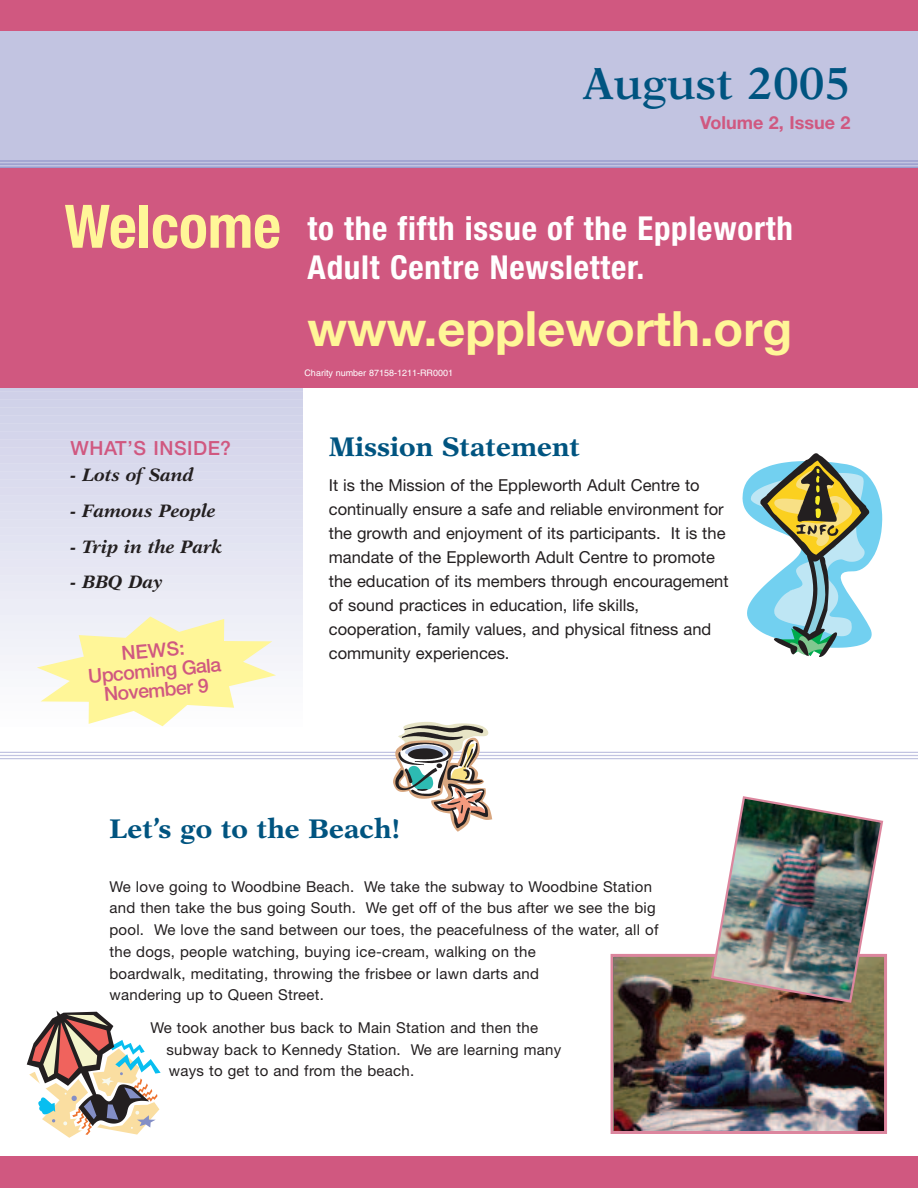
<style>
.page{position:relative;width:918px;height:1188px;background:#fff}
.page>*{position:absolute;margin:0;border:0;box-sizing:border-box;transform-origin:0 0}
.t1{font:700 condensed 60px "Helvetica Neue";color:#fff698}
.t2{font:700 48.75px "Helvetica Neue";color:#fff698}
.t3{font:600 45px "New Aster";color:#005480}
.t4{font:700 condensed 33px/39.3px "Helvetica Neue";letter-spacing:.025em;color:#fff}
.t5{font:700 27px "New Aster";color:#005480}
.t6{font:500 19.5px/19.8px "Helvetica Neue";letter-spacing:.03em;color:#d05880;text-align:center}
.t7{font:italic 700 18px "New Aster";color:#231f20}
.t8{font:700 18px "Helvetica Neue";color:#d05880}
.t9{font:16.5px/24px "Helvetica Neue";color:#231f20}
.t10{font:15px/21.8px "Helvetica Neue";letter-spacing:.015em;color:#231f20}
.t11{font:9px "Helvetica";color:#fff}
</style>
<div class="page">
<div style="left:0;top:384px;width:303px;height:7px;background:#cecfe8"></div>
<div style="left:0;top:392px;width:303px;height:7px;background:#cfd0e8"></div>
<div style="left:0;top:400px;width:303px;height:7px;background:#d0d2e9"></div>
<div style="left:0;top:408px;width:303px;height:7px;background:#d1d3e9"></div>
<div style="left:0;top:416px;width:303px;height:7px;background:#d2d4ea"></div>
<div style="left:0;top:424px;width:303px;height:7px;background:#d3d5ea"></div>
<div style="left:0;top:432px;width:303px;height:7px;background:#d4d5eb"></div>
<div style="left:0;top:440px;width:303px;height:7px;background:#d6d6eb"></div>
<div style="left:0;top:448px;width:303px;height:7px;background:#d7d7ec"></div>
<div style="left:0;top:456px;width:303px;height:6px;background:#d8d8ec"></div>
<div style="left:0;top:464px;width:303px;height:6px;background:#d9daed"></div>
<div style="left:0;top:472px;width:303px;height:6px;background:#dadbee"></div>
<div style="left:0;top:480px;width:303px;height:6px;background:#dbdcee"></div>
<div style="left:0;top:488px;width:303px;height:6px;background:#dcdcee"></div>
<div style="left:0;top:496px;width:303px;height:6px;background:#dddeef"></div>
<div style="left:0;top:504px;width:303px;height:6px;background:#dedfef"></div>
<div style="left:0;top:512px;width:303px;height:6px;background:#dfe0f0"></div>
<div style="left:0;top:520px;width:303px;height:6px;background:#e0e1f0"></div>
<div style="left:0;top:528px;width:303px;height:6px;background:#e1e2f1"></div>
<div style="left:0;top:536px;width:303px;height:6px;background:#e2e3f2"></div>
<div style="left:0;top:544px;width:303px;height:6px;background:#e3e5f2"></div>
<div style="left:0;top:552px;width:303px;height:6px;background:#e5e6f3"></div>
<div style="left:0;top:560px;width:303px;height:6px;background:#e6e6f3"></div>
<div style="left:0;top:568px;width:303px;height:6px;background:#e7e7f3"></div>
<div style="left:0;top:576px;width:303px;height:6px;background:#e8e9f4"></div>
<div style="left:0;top:584px;width:303px;height:6px;background:#e9eaf4"></div>
<div style="left:0;top:592px;width:303px;height:6px;background:#ebebf5"></div>
<div style="left:0;top:600px;width:303px;height:6px;background:#ecedf6"></div>
<div style="left:0;top:608px;width:303px;height:6px;background:#ecedf6"></div>
<div style="left:0;top:616px;width:303px;height:6px;background:#eeeff7"></div>
<div style="left:0;top:624px;width:303px;height:6px;background:#eff0f7"></div>
<div style="left:0;top:632px;width:303px;height:6px;background:#f0f1f8"></div>
<div style="left:0;top:640px;width:303px;height:6px;background:#f1f2f8"></div>
<div style="left:0;top:648px;width:303px;height:6px;background:#f2f3f9"></div>
<div style="left:0;top:656px;width:303px;height:6px;background:#f4f4f9"></div>
<div style="left:0;top:664px;width:303px;height:6px;background:#f5f5fa"></div>
<div style="left:0;top:672px;width:303px;height:6px;background:#f6f7fb"></div>
<div style="left:0;top:680px;width:303px;height:6px;background:#f7f8fb"></div>
<div style="left:0;top:688px;width:303px;height:6px;background:#f9f9fc"></div>
<div style="left:0;top:696px;width:303px;height:6px;background:#fafafc"></div>
<div style="left:0;top:704px;width:303px;height:6px;background:#fbfbfd"></div>
<div style="left:0;top:0;width:918px;height:179px;background:#c2c4e1"></div>
<div style="left:0;top:0;width:918px;height:32px;background:#d05880"></div>
<div style="left:0;top:1156px;width:918px;height:32px;background:#d05880"></div>
<div style="left:0;top:168px;width:918px;height:220px;background:#d05880"></div>
<hr style="left:0;top:167px;width:918px;height:1px;background:#9396ca">
<hr style="left:0;top:163px;width:918px;height:2px;background:#9396ca">
<hr style="left:0;top:160px;width:918px;height:2px;background:#9396ca">
<hr style="left:0;top:758px;width:918px;height:1px;background:#c2c4e1">
<hr style="left:0;top:755px;width:918px;height:1px;background:#c2c4e1">
<hr style="left:0;top:752px;width:918px;height:1px;background:#c2c4e1">
<svg style="left:743px;top:453px;width:139px;height:204px"></svg>
<img style="left:615px;top:958px;width:268px;height:172px">
<div style="left:611px;top:954px;width:276px;height:180px;border:3px solid #dc869e"></div>
<svg style="left:393px;top:722px;width:99px;height:110px"></svg>
<img style="left:710px;top:796px;width:175px;height:208px">
<svg style="left:26px;top:1010px;width:135px;height:127px"></svg>
<svg style="left:37px;top:617px;width:239px;height:109px"></svg>
<h3 class="t3" style="left:583px;top:65px;width:269px">August 2005</h3>
<p class="t8" style="left:700px;top:116px;width:152px">Volume 2, Issue 2</p>
<h1 class="t1" style="left:64px;top:205px;width:218px">Welcome</h1>
<h3 class="t6" style="left:70px;top:440px;width:162px">WHAT’S INSIDE?</h3>
<p class="t7" style="left:70px;top:468px;width:125px">- Lots of Sand</p>
<p class="t7" style="left:70px;top:503px;width:147px">- Famous People</p>
<p class="t7" style="left:70px;top:539px;width:154px">- Trip in the Park</p>
<p class="t7" style="left:70px;top:574px;width:94px">- BBQ Day</p>
<h3 class="t4" style="left:308px;top:212px;width:487px">to the fifth issue of the Eppleworth<br>Adult Centre Newsletter.</h3>
<h2 class="t2" style="left:308px;top:312px;width:486px">www.eppleworth.org</h2>
<p class="t11" style="left:304px;top:369px;width:150px">Charity number 87158-1211-RR0001</p>
<h3 class="t5" style="left:329px;top:436px;width:253px">Mission Statement</h3>
<p class="t9" style="left:329px;top:475px;width:401px">It is the Mission of the Eppleworth Adult Centre to continually ensure a safe and reliable environment for the growth and enjoyment of its participants. It is the mandate of the Eppleworth Adult Centre to promote the education of its members through encouragement of sound practices in education, life skills, cooperation, family values, and physical fitness and</p>
<h3 class="t6" style="left:121px;top:645px;width:65px;rotate:-5deg">NEWS:</h3>
<p class="t9" style="left:329px;top:643px;width:182px">community experiences.</p>
<h3 class="t6" style="left:88px;top:668px;width:135px;rotate:-5deg">Upcoming Gala<br>November 9</h3>
<h3 class="t5" style="left:110px;top:818px;width:293px">Let’s go to the Beach!</h3>
<p class="t10" style="left:109px;top:877px;width:551px">We love going to Woodbine Beach. We take the subway to Woodbine Station and then take the bus going South. We get off of the bus after we see the big pool. We love the sand between our toes, the peacefulness of the water, all of the dogs, people watching, buying ice-cream, walking on the<br>boardwalk, meditating, throwing the frisbee or lawn darts and<br>wandering up to Queen Street.</p>
<p class="t10" style="left:166px;top:1018px;width:396px;text-indent:-16px">We took another bus back to Main Station and then the subway back to Kennedy Station. We are learning many ways to get to and from the beach.</p>
</div>
